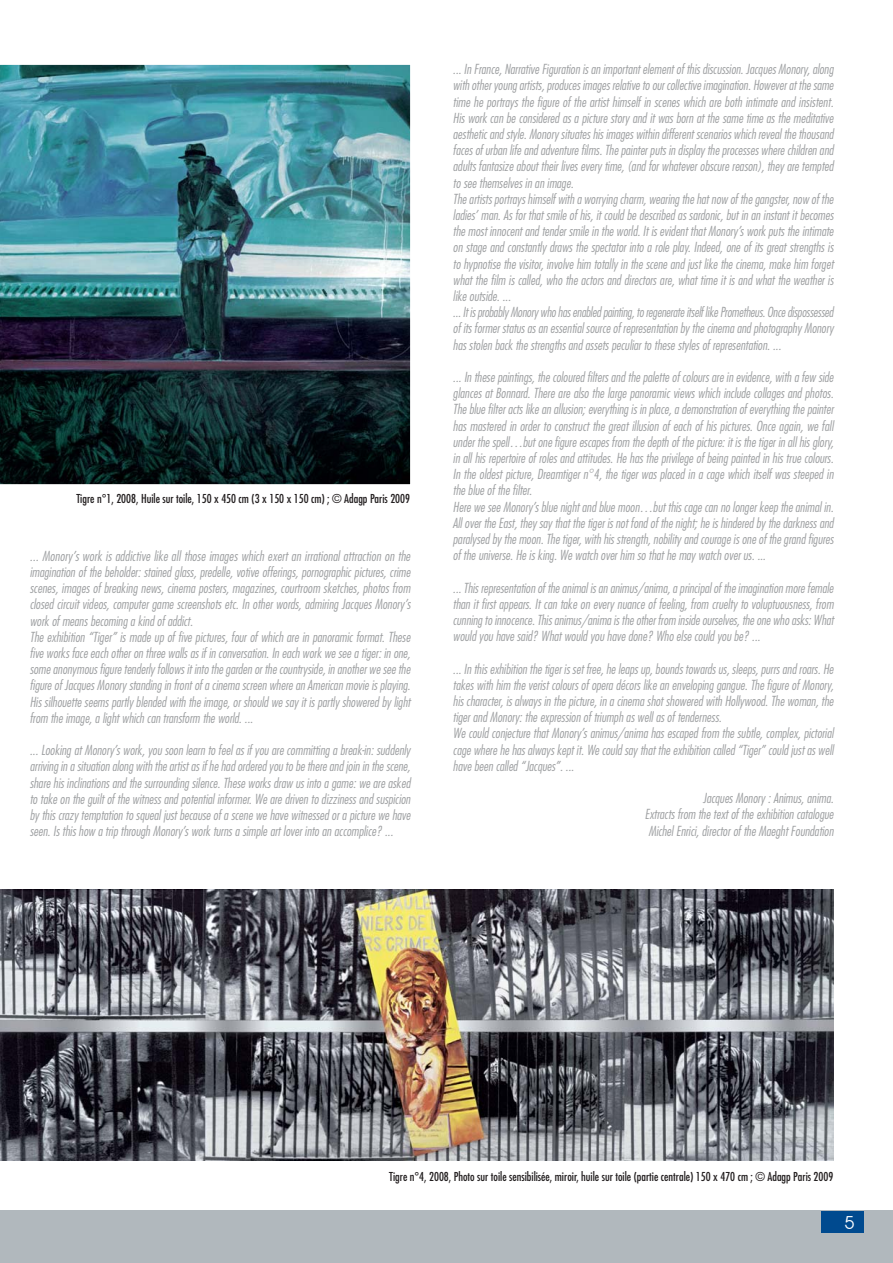
<style>
.page{position:relative;width:893px;height:1263px;background:#fff}
.page>*{position:absolute;margin:0;border:0;box-sizing:border-box;transform-origin:0 0}
.t1{font:18px "Avant Garde IT Cby BT";color:#fff}
.t2{font:italic 300 condensed 13.5px/16.2px "Futura";color:#9d9fa1}
.t3{font:condensed 12px "Futura";color:#231f20}
</style>
<div class="page">
<img style="left:0;top:64px;width:411px;height:421px">
<div style="left:0;top:1210px;width:893px;height:53px;background:#b1b8bd"></div>
<div style="left:821px;top:1212px;width:42px;height:21px;background:#004a8f"></div>
<img style="left:0;top:889px;width:833px;height:272px">
<p class="t3" style="left:77px;top:493px;width:335px">Tigre n°1, 2008, Huile sur toile, 150 x 450 cm (3 x 150 x 150 cm) ; © Adagp Paris 2009</p>
<p class="t2" style="left:30px;top:549px;width:382px">... Monory’s work is addictive like all those images which exert an irrational attraction on the imagination of the beholder: stained glass, predelle, votive offerings, pornographic pictures, crime scenes, images of breaking news, cinema posters, magazines, courtroom sketches, photos from closed circuit videos, computer game screenshots etc. In other words, admiring Jacques Monory’s work of means becoming a kind of addict.<br>The exhibition “Tiger” is made up of five pictures, four of which are in panoramic format. These five works face each other on three walls as if in conversation. In each work we see a tiger: in one, some anonymous figure tenderly follows it into the garden or the countryside, in another we see the figure of Jacques Monory standing in front of a cinema screen where an American movie is playing.<br>His silhouette seems partly blended with the image, or should we say it is partly showered by light from the image, a light which can transform the world. ...</p>
<p class="t2" style="left:30px;top:743px;width:382px;text-align:justify">... Looking at Monory’s work, you soon learn to feel as if you are committing a break-in: suddenly arriving in a situation along with the artist as if he had ordered you to be there and join in the scene, share his inclinations and the surrounding silence. These works draw us into a game: we are asked to take on the guilt of the witness and potential informer. We are driven to dizziness and suspicion by this crazy temptation to squeal just because of a scene we have witnessed or a picture we have seen. Is this how a trip through Monory’s work turns a simple art lover into an accomplice? ...</p>
<p class="t2" style="left:453px;top:62px;width:382px">... In France, Narrative Figuration is an important element of this discussion. Jacques Monory, along with other young artists, produces images relative to our collective imagination. However at the same time he portrays the figure of the artist himself in scenes which are both intimate and insistent.<br>His work can be considered as a picture story and it was born at the same time as the meditative aesthetic and style. Monory situates his images within different scenarios which reveal the thousand faces of urban life and adventure films. The painter puts in display the processes where children and adults fantasize about their lives every time, (and for whatever obscure reason), they are tempted to see themselves in an image.<br>The artists portrays himself with a worrying charm, wearing the hat now of the gangster, now of the ladies’ man. As for that smile of his, it could be described as sardonic, but in an instant it becomes the most innocent and tender smile in the world. It is evident that Monory’s work puts the intimate on stage and constantly draws the spectator into a role play. Indeed, one of its great strengths is to hypnotise the visitor, involve him totally in the scene and just like the cinema, make him forget what the film is called, who the actors and directors are, what time it is and what the weather is like outside. ...<br>... It is probably Monory who has enabled painting, to regenerate itself like Prometheus. Once dispossessed of its former status as an essential source of representation by the cinema and photography Monory has stolen back the strengths and assets peculiar to these styles of representation. ...</p>
<p class="t2" style="left:453px;top:370px;width:382px">... In these paintings, the coloured filters and the palette of colours are in evidence, with a few side glances at Bonnard. There are also the large panoramic views which include collages and photos.<br>The blue filter acts like an allusion; everything is in place, a demonstration of everything the painter has mastered in order to construct the great illusion of each of his pictures. Once again, we fall under the spell…but one figure escapes from the depth of the picture: it is the tiger in all his glory, in all his repertoire of roles and attitudes. He has the privilege of being painted in his true colours.<br>In the oldest picture, Dreamtiger n°4, the tiger was placed in a cage which itself was steeped in the blue of the filter.<br>Here we see Monory’s blue night and blue moon…but this cage can no longer keep the animal in.<br>All over the East, they say that the tiger is not fond of the night; he is hindered by the darkness and paralysed by the moon. The tiger, with his strength, nobility and courage is one of the grand figures of the universe. He is king. We watch over him so that he may watch over us. ...</p>
<p class="t2" style="left:453px;top:581px;width:382px;text-align:justify">... This representation of the animal is an animus/anima, a principal of the imagination more female than it first appears. It can take on every nuance of feeling, from cruelty to voluptuousness, from cunning to innocence. This animus/anima is the other from inside ourselves, the one who asks: What would you have said? What would you have done? Who else could you be? ...</p>
<p class="t2" style="left:453px;top:662px;width:382px">... In this exhibition the tiger is set free, he leaps up, bounds towards us, sleeps, purrs and roars. He takes with him the verist colours of opera décors like an enveloping gangue. The figure of Monory, his character, is always in the picture, in a cinema shot showered with Hollywood. The woman, the tiger and Monory: the expression of triumph as well as of tenderness.<br>We could conjecture that Monory’s animus/anima has escaped from the subtle, complex, pictorial cage where he has always kept it. We could say that the exhibition called “Tiger” could just as well have been called “Jacques”. ...</p>
<p class="t2" style="left:645px;top:791px;width:190px;text-align:justify;text-indent:58px">Jacques Monory : Animus, anima.<br>Extracts from the text of the exhibition catalogue Michel Enrici, director of the Maeght Foundation</p>
<p class="t3" style="left:389px;top:1171px;width:445px">Tigre n°4, 2008, Photo sur toile sensibilisée, miroir, huile sur toile (partie centrale) 150 x 470 cm ; © Adagp Paris 2009</p>
<h1 class="t1" style="left:844px;top:1212px;width:12px">5</h1>
</div>
